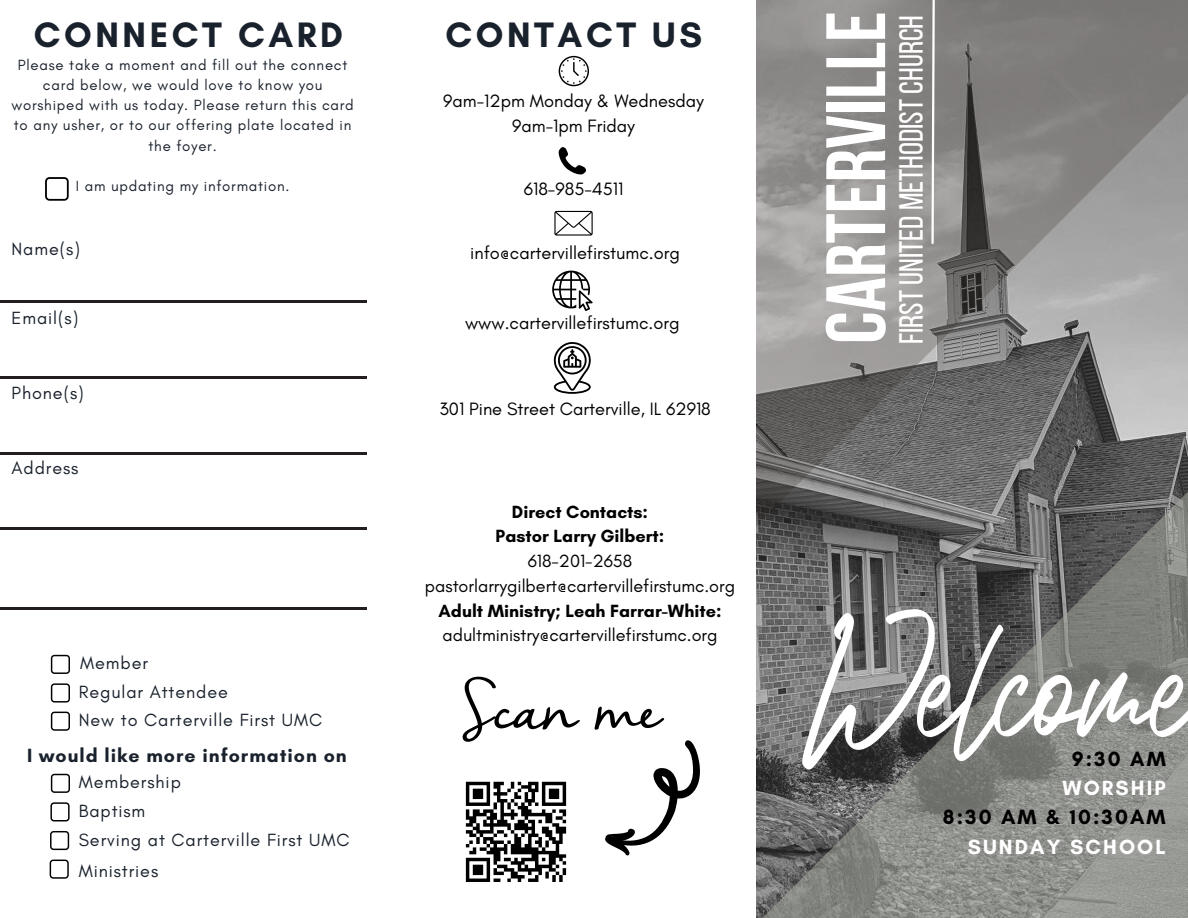
<style>
.page{position:relative;width:1188px;height:918px;background:#fff}
.page>*{position:absolute;margin:0;border:0;box-sizing:border-box;transform-origin:0 0}
.t1{font:700 84px "Bebas Neue";color:#fff}
.t2{font:700 36px "Glacial Indifference";letter-spacing:.1em;color:#19212c}
.t3{font:33.45px "Bebas Neue";color:#fff}
.t4{font:700 21px "Glacial Indifference";letter-spacing:.1em;color:#000}
.t5{font:700 21px "Glacial Indifference";letter-spacing:.1em;color:#fff}
.t6{font:700 19.5px "Glacial Indifference";letter-spacing:.05em;color:#19212c}
.t7{font:18.15px/24.8px "Glacial Indifference";color:#000;text-align:center}
.t8{font:18px/24.8px "Glacial Indifference";color:#000;text-align:center}
.t9{font:18px "Glacial Indifference";letter-spacing:.05em;color:#19212c}
.t10{font:15px/20.2px "Glacial Indifference";letter-spacing:.05em;color:#19212c;text-align:center}
.s1{font-weight:700}
</style>
<div class="page">
<svg style="left:756px;top:526px;width:432px;height:392px;background:#7a7b79"></svg>
<svg style="left:756px;top:0;width:432px;height:526px;background:#858483"></svg>
<hr style="left:0;top:300px;width:367px;height:3px;background:#231f20">
<svg style="left:45px;top:177px;width:24px;height:24px"></svg>
<hr style="left:0;top:377px;width:367px;height:2px;background:#231f20">
<hr style="left:0;top:452px;width:367px;height:2px;background:#231f20">
<hr style="left:0;top:528px;width:367px;height:2px;background:#231f20">
<hr style="left:0;top:607px;width:367px;height:2px;background:#231f20">
<svg style="left:51px;top:655px;width:19px;height:19px"></svg>
<svg style="left:51px;top:683px;width:19px;height:20px"></svg>
<svg style="left:51px;top:712px;width:19px;height:19px"></svg>
<svg style="left:51px;top:774px;width:19px;height:19px"></svg>
<svg style="left:50px;top:802px;width:20px;height:19px"></svg>
<svg style="left:50px;top:831px;width:19px;height:19px"></svg>
<svg style="left:50px;top:860px;width:19px;height:19px"></svg>
<svg style="left:930px;top:0;width:6px;height:245px"></svg>
<svg style="left:559px;top:56px;width:30px;height:30px"></svg>
<svg style="left:559px;top:147px;width:27px;height:27px"></svg>
<svg style="left:554px;top:211px;width:39px;height:25px"></svg>
<svg style="left:552px;top:271px;width:41px;height:40px"></svg>
<svg style="left:605px;top:740px;width:95px;height:116px"></svg>
<svg style="left:463px;top:677px;width:117px;height:65px"></svg>
<svg style="left:595px;top:707px;width:69px;height:23px"></svg>
<svg style="left:465px;top:781px;width:102px;height:101px"></svg>
<svg style="left:802px;top:609px;width:386px;height:160px"></svg>
<svg style="left:554px;top:342px;width:37px;height:52px"></svg>
<h1 class="t2" style="left:34px;top:13px;width:311px">CONNECT CARD</h1>
<h3 class="t1" style="left:822px;top:344px;width:334px;rotate:-90deg">CARTERVILLE</h3>
<h2 class="t3" style="left:898px;top:344px;width:331px;rotate:-90deg">FIRSTUNITEDMETHODISTCHURCH</h2>
<h6 class="t2" style="left:445px;top:13px;width:258px">CONTACT US</h6>
<h6 class="t10" style="left:12px;top:54px;width:344px">Please take a moment and fill out the connect card below, we would love to know you worshiped with us today. Please return this card to any usher, or to our offering plate located in the foyer.</h6>
<p class="t10" style="left:76px;top:176px;width:215px">I am updating my information.</p>
<h2 class="t7" style="left:443px;top:88px;width:262px">9am-12pm Monday &amp; Wednesday<br>9am-1pm Friday</h2>
<p class="t7" style="left:524px;top:176px;width:101px">618-985-4511</p>
<h6 class="t9" style="left:12px;top:238px;width:70px">Name(s)</h6>
<h6 class="t7" style="left:470px;top:240px;width:211px">info@cartervillefirstumc.org</h6>
<p class="t9" style="left:12px;top:307px;width:68px">Email(s)</p>
<p class="t7" style="left:465px;top:311px;width:216px">www.cartervillefirstumc.org</p>
<p class="t9" style="left:12px;top:382px;width:74px">Phone(s)</p>
<p class="t9" style="left:12px;top:457px;width:68px">Address</p>
<h6 class="t9" style="left:80px;top:652px;width:69px">Member</h6>
<p class="t9" style="left:79px;top:681px;width:151px">Regular Attendee</p>
<h6 class="t9" style="left:79px;top:709px;width:245px">New to Carterville First UMC</h6>
<p class="t6" style="left:27px;top:744px;width:321px">I would like more information on</p>
<h6 class="t9" style="left:79px;top:771px;width:104px">Membership</h6>
<p class="t9" style="left:79px;top:800px;width:68px">Baptism</p>
<p class="t9" style="left:79px;top:829px;width:272px">Serving at Carterville First UMC</p>
<p class="t9" style="left:79px;top:860px;width:81px">Ministries</p>
<p class="t7" style="left:439px;top:396px;width:273px">301 Pine Street Carterville, IL 62918</p>
<p class="t8" style="left:425px;top:499px;width:312px"><span class="s1">Direct Contacts:<br>Pastor Larry Gilbert:<br></span>618-201-2658 pastorlarrygilbert@cartervillefirstumc.org<br><span class="s1">Adult Ministry; Leah Farrar-White: </span>adultministry@cartervillefirstumc.org</p>
<h3 class="t4" style="left:1072px;top:746px;width:96px">9:30 AM</h3>
<h3 class="t5" style="left:1062px;top:775px;width:105px">WORSHIP</h3>
<h3 class="t4" style="left:943px;top:805px;width:224px">8:30 AM &amp; 10:30AM</h3>
<h3 class="t5" style="left:968px;top:834px;width:200px">SUNDAY SCHOOL</h3>
</div>
